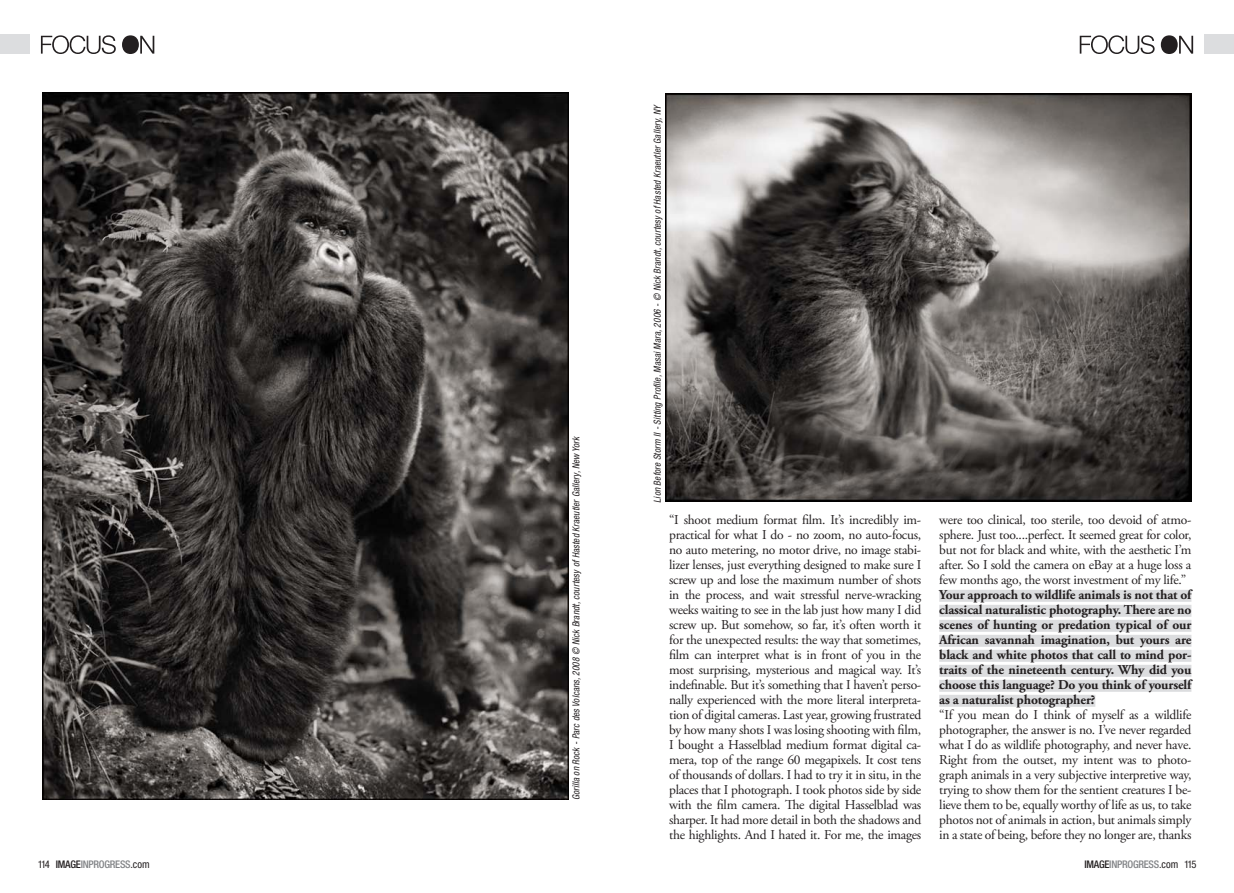
<style>
.page{position:relative;width:1234px;height:893px;background:#fff}
.page>*{position:absolute;margin:0;border:0;box-sizing:border-box;transform-origin:0 0}
.testo{font:13.5px/15px "Adobe Garamond Pro";letter-spacing:-.02em;color:#231f20;text-align:justify}
.domanda{font:700 13.5px/15px "Adobe Garamond Pro";letter-spacing:-.01em;color:#231f20;text-align:justify}
.t1{font:500 condensed 10.5px "Helvetica Neue LT Std";letter-spacing:-.025em;color:#808285}
.credito_testi_nero{font:italic condensed 9.75px "Helvetica Neue LT Std";color:#231f20;scale:.93 1}
.s1{font-weight:400;color:#231f20}
.s2{color:#231f20}
</style>
<div class="page">
<img style="left:43px;top:93px;width:525px;height:706px">
<img style="left:665px;top:94px;width:526px;height:408px">
<div style="left:939px;top:590px;width:252px;height:12px;background:#dcdddf"></div>
<div style="left:939px;top:605px;width:252px;height:12px;background:#dcdddf"></div>
<div style="left:939px;top:620px;width:252px;height:12px;background:#dcdddf"></div>
<div style="left:939px;top:635px;width:252px;height:12px;background:#dcdddf"></div>
<div style="left:939px;top:650px;width:252px;height:12px;background:#dcdddf"></div>
<div style="left:939px;top:665px;width:252px;height:12px;background:#dcdddf"></div>
<div style="left:939px;top:680px;width:252px;height:12px;background:#dcdddf"></div>
<div style="left:939px;top:695px;width:156px;height:12px;background:#dcdddf"></div>
<svg style="left:41px;top:35px;width:113px;height:19px"></svg>
<svg style="left:1079px;top:35px;width:113px;height:19px"></svg>
<div style="left:0;top:34px;width:30px;height:20px;background:#dcdddf"></div>
<div style="left:1203px;top:34px;width:30px;height:20px;background:#dcdddf"></div>
<p class="credito_testi_nero" style="left:570px;top:800px;width:393px;rotate:-90deg">Gorilla on Rock - Parc des Volcans, 2008 © Nick Brandt, courtesy of Hasted Kraeutler Gallery, New York</p>
<p class="credito_testi_nero" style="left:651px;top:503px;width:430px;rotate:-90deg">Lion Before Storm II - Sitting Profile, Masai Mara, 2006 - © Nick Brandt, courtesy of Hasted Kraeutler Gallery, NY</p>
<p class="testo" style="left:669px;top:512px;width:254px">“I shoot medium format film. It’s incredibly im&shy;practical for what I do - no zoom, no auto-focus, no auto metering, no motor drive, no image stabi&shy;lizer lenses, just everything designed to make sure I screw up and lose the maximum number of shots in the process, and wait stressful nerve-wracking weeks waiting to see in the lab just how many I did screw up. But somehow, so far, it’s often worth it for the unexpected results: the way that sometimes, film can interpret what is in front of you in the most surprising, mysterious and magical way. It’s indefinable. But it’s something that I haven’t perso&shy;nally experienced with the more literal interpreta&shy;tion of digital cameras. Last year, growing frustrated by how many shots I was losing shooting with film, I bought a Hasselblad medium format digital ca&shy;mera, top of the range 60 megapixels. It cost tens of thousands of dollars. I had to try it in situ, in the places that I photograph. I took photos side by side with the film camera. The digital Hasselblad was sharper. It had more detail in both the shadows and the highlights. And I hated it. For me, the images</p>
<p class="testo" style="left:939px;top:512px;width:253px">were too clinical, too sterile, too devoid of atmo&shy;sphere. Just too....perfect. It seemed great for color, but not for black and white, with the aesthetic I’m after. So I sold the camera on eBay at a huge loss a few months ago, the worst investment of my life.”</p>
<p class="domanda" style="left:939px;top:587px;width:253px">Your approach to wildlife animals is not that of classical naturalistic photography. There are no scenes of hunting or predation typical of our African savannah imagination, but yours are black and white photos that call to mind por&shy;traits of the nineteenth century. Why did you choose this language? Do you think of yourself as a naturalist photographer?</p>
<p class="testo" style="left:939px;top:707px;width:254px">“If you mean do I think of myself as a wildlife photographer, the answer is no. I’ve never regarded what I do as wildlife photography, and never have.<br>Right from the outset, my intent was to photo&shy;graph animals in a very subjective interpretive way, trying to show them for the sentient creatures I be&shy;lieve them to be, equally worthy of life as us, to take photos not of animals in action, but animals simply in a state of being, before they no longer are, thanks</p>
<p class="t1" style="left:38px;top:858px;width:113px"><span class="s1">114</span> <span class="s2">IMAGE</span>INPROGRESS<span class="s1">.com</span></p>
<p class="t1" style="left:1084px;top:858px;width:113px"><span class="s2">IMAGE</span>INPROGRESS<span class="s1">.com 115</span></p>
</div>
